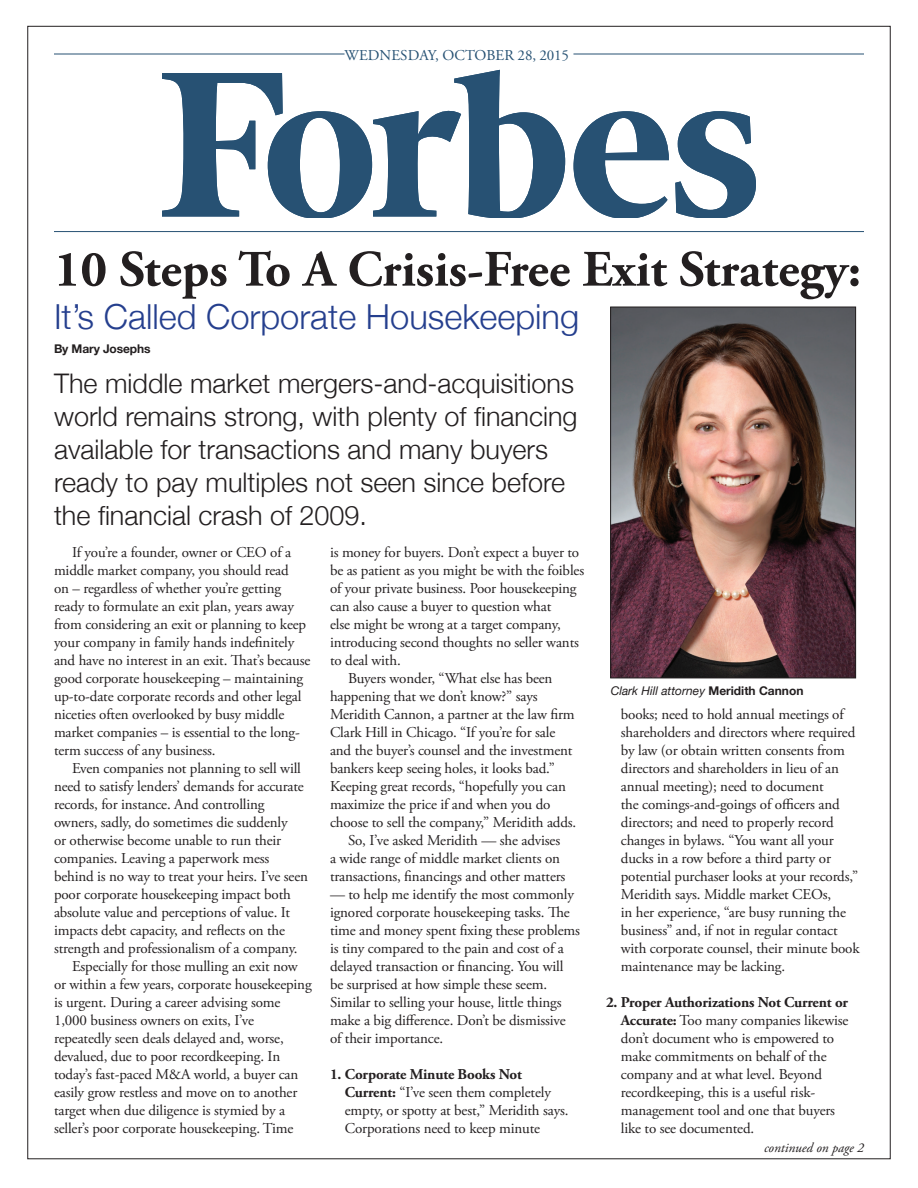
<style>
.page{position:relative;width:918px;height:1188px;background:#fff}
.page>*{position:absolute;margin:0;border:0;box-sizing:border-box;transform-origin:0 0}
.t1{font:700 51px "Adobe Garamond Pro";color:#231f20}
.t2{font:300 34.5px "Helvetica Neue";color:#253f8e}
.t3{font:300 27px/33px "Helvetica Neue";color:#231f20}
.t4{font:15px/18px "Adobe Garamond Pro";letter-spacing:-.01em;color:#231f20}
.t5{font:15px "Adobe Garamond Pro";letter-spacing:.005em;color:#265173}
.t6{font:italic 13.5px "Adobe Garamond Pro";color:#231f20}
.t7{font:italic 12px "Helvetica Neue";color:#231f20}
.t8{font:700 12px "Helvetica Neue";letter-spacing:-.01em;color:#231f20}
.s1{font-weight:700}
.s2{font-weight:700;font-style:normal}
</style>
<div class="page">
<svg style="left:574px;top:111px;width:95px;height:107px"></svg>
<svg style="left:675px;top:111px;width:81px;height:107px"></svg>
<svg style="left:162px;top:70px;width:403px;height:148px"></svg>
<hr style="left:573px;top:54px;width:291px;height:1px;background:#265173">
<hr style="left:54px;top:54px;width:291px;height:1px;background:#265173">
<hr style="left:54px;top:231px;width:810px;height:1px;background:#265173">
<img style="left:612px;top:309px;width:242px;height:367px">
<div style="left:610px;top:307px;width:246px;height:371px;border:1px solid #231f20"></div>
<p class="t5" style="left:345px;top:46px;width:226px">WEDNESDAY, OCTOBER 28, 2015</p>
<h1 class="t1" style="left:54px;top:240px;width:809px">10 Steps To A Crisis-Free Exit Strategy:</h1>
<h2 class="t2" style="left:54px;top:289px;width:527px">It’s Called Corporate Housekeeping</h2>
<p class="t8" style="left:54px;top:339px;width:98px">By Mary Josephs</p>
<h3 class="t3" style="left:54px;top:365px;width:525px">The middle market mergers-and-acquisitions world remains strong, with plenty of financing available for transactions and many buyers ready to pay multiples not seen since before the financial crash of 2009.</h3>
<p class="t4" style="left:54px;top:544px;width:258px;text-indent:18px">If you’re a founder, owner or CEO of a middle market company, you should read<br>on – regardless of whether you’re getting ready to formulate an exit plan, years away from considering an exit or planning to keep your company in family hands indefinitely and have no interest in an exit. That’s because good corporate housekeeping – maintaining up-to-date corporate records and other legal niceties often overlooked by busy middle market companies – is essential to the long&shy;term success of any business.</p>
<p class="t4" style="left:72px;top:760px;width:231px">Even companies not planning to sell will</p>
<p class="t4" style="left:54px;top:778px;width:251px">need to satisfy lenders’ demands for accurate</p>
<p class="t4" style="left:54px;top:796px;width:212px">records, for instance. And controlling</p>
<p class="t4" style="left:54px;top:814px;width:235px">owners, sadly, do sometimes die suddenly</p>
<p class="t4" style="left:54px;top:832px;width:229px">or otherwise become unable to run their</p>
<p class="t4" style="left:54px;top:850px;width:217px">companies. Leaving a paperwork mess</p>
<p class="t4" style="left:54px;top:868px;width:256px">behind is no way to treat your heirs. I’ve seen</p>
<p class="t4" style="left:54px;top:886px;width:238px">poor corporate housekeeping impact both</p>
<p class="t4" style="left:54px;top:904px;width:238px">absolute value and perceptions of value. It</p>
<p class="t4" style="left:54px;top:922px;width:233px">impacts debt capacity, and reflects on the</p>
<p class="t4" style="left:54px;top:940px;width:245px">strength and professionalism of a company.</p>
<p class="t4" style="left:72px;top:958px;width:227px">Especially for those mulling an exit now</p>
<p class="t4" style="left:54px;top:976px;width:259px">or within a few years, corporate housekeeping</p>
<p class="t4" style="left:54px;top:994px;width:228px">is urgent. During a career advising some</p>
<p class="t4" style="left:54px;top:1012px;width:202px">1,000 business owners on exits, I’ve</p>
<p class="t4" style="left:54px;top:1030px;width:231px">repeatedly seen deals delayed and, worse,</p>
<p class="t4" style="left:54px;top:1048px;width:228px">devalued, due to poor recordkeeping. In</p>
<p class="t4" style="left:54px;top:1066px;width:246px">today’s fast-paced M&amp;A world, a buyer can</p>
<p class="t4" style="left:54px;top:1084px;width:245px">easily grow restless and move on to another</p>
<p class="t4" style="left:54px;top:1102px;width:233px">target when due diligence is stymied by a</p>
<p class="t4" style="left:54px;top:1120px;width:241px">seller’s poor corporate housekeeping. Time</p>
<p class="t4" style="left:330px;top:544px;width:251px">is money for buyers. Don’t expect a buyer to</p>
<p class="t4" style="left:330px;top:562px;width:256px">be as patient as you might be with the foibles</p>
<p class="t4" style="left:330px;top:580px;width:248px">of your private business. Poor housekeeping</p>
<p class="t4" style="left:330px;top:598px;width:223px">can also cause a buyer to question what</p>
<p class="t4" style="left:330px;top:616px;width:232px">else might be wrong at a target company,</p>
<p class="t4" style="left:330px;top:634px;width:251px">introducing second thoughts no seller wants</p>
<p class="t4" style="left:330px;top:652px;width:72px">to deal with.</p>
<p class="t4" style="left:348px;top:670px;width:206px">Buyers wonder, “What else has been</p>
<p class="t4" style="left:330px;top:688px;width:209px">happening that we don’t know?” says</p>
<p class="t4" style="left:330px;top:706px;width:246px">Meridith Cannon, a partner at the law firm</p>
<p class="t4" style="left:330px;top:724px;width:227px">Clark Hill in Chicago. “If you’re for sale</p>
<p class="t4" style="left:330px;top:742px;width:244px">and the buyer’s counsel and the investment</p>
<p class="t4" style="left:330px;top:760px;width:226px">bankers keep seeing holes, it looks bad.”</p>
<p class="t4" style="left:330px;top:778px;width:237px">Keeping great records, “hopefully you can</p>
<p class="t4" style="left:330px;top:796px;width:222px">maximize the price if and when you do</p>
<p class="t4" style="left:330px;top:814px;width:248px">choose to sell the company,” Meridith adds.</p>
<p class="t4" style="left:348px;top:832px;width:214px">So, I’ve asked Meridith — she advises</p>
<p class="t4" style="left:330px;top:850px;width:232px">a wide range of middle market clients on</p>
<p class="t4" style="left:330px;top:868px;width:237px">transactions, financings and other matters</p>
<p class="t4" style="left:330px;top:886px;width:251px">— to help me identify the most commonly ignored corporate housekeeping tasks. The time and money spent fixing these problems is tiny compared to the pain and cost of a delayed transaction or financing. You will be surprised at how simple these seem.<br>Similar to selling your house, little things make a big difference. Don’t be dismissive of their importance.</p>
<p class="t4" style="left:345px;top:1066px;width:225px;text-indent:-15px"><span class="s1">1. Corporate Minute Books Not Current:</span> “I’ve seen them completely empty, or spotty at best,” Meridith says.<br>Corporations need to keep minute</p>
<p class="t7" style="left:611px;top:682px;width:194px">Clark Hill attorney <span class="s2">Meridith Cannon</span></p>
<p class="t4" style="left:621px;top:706px;width:240px">books; need to hold annual meetings of shareholders and directors where required by law (or obtain written consents from directors and shareholders in lieu of an annual meeting); need to document<br>the comings-and-goings of officers and directors; and need to properly record changes in bylaws. “You want all your ducks in a row before a third party or potential purchaser looks at your records,” Meridith says. Middle market CEOs,<br>in her experience, “are busy running the business” and, if not in regular contact with corporate counsel, their minute book maintenance may be lacking.</p>
<p class="t4" style="left:621px;top:994px;width:229px;text-indent:-15px"><span class="s1">2. Proper Authorizations Not Current or Accurate:</span> Too many companies likewise don’t document who is empowered to make commitments on behalf of the company and at what level. Beyond recordkeeping, this is a useful risk&shy;management tool and one that buyers like to see documented.</p>
<p class="t6" style="left:764px;top:1140px;width:101px">continued on page 2</p>
</div>
